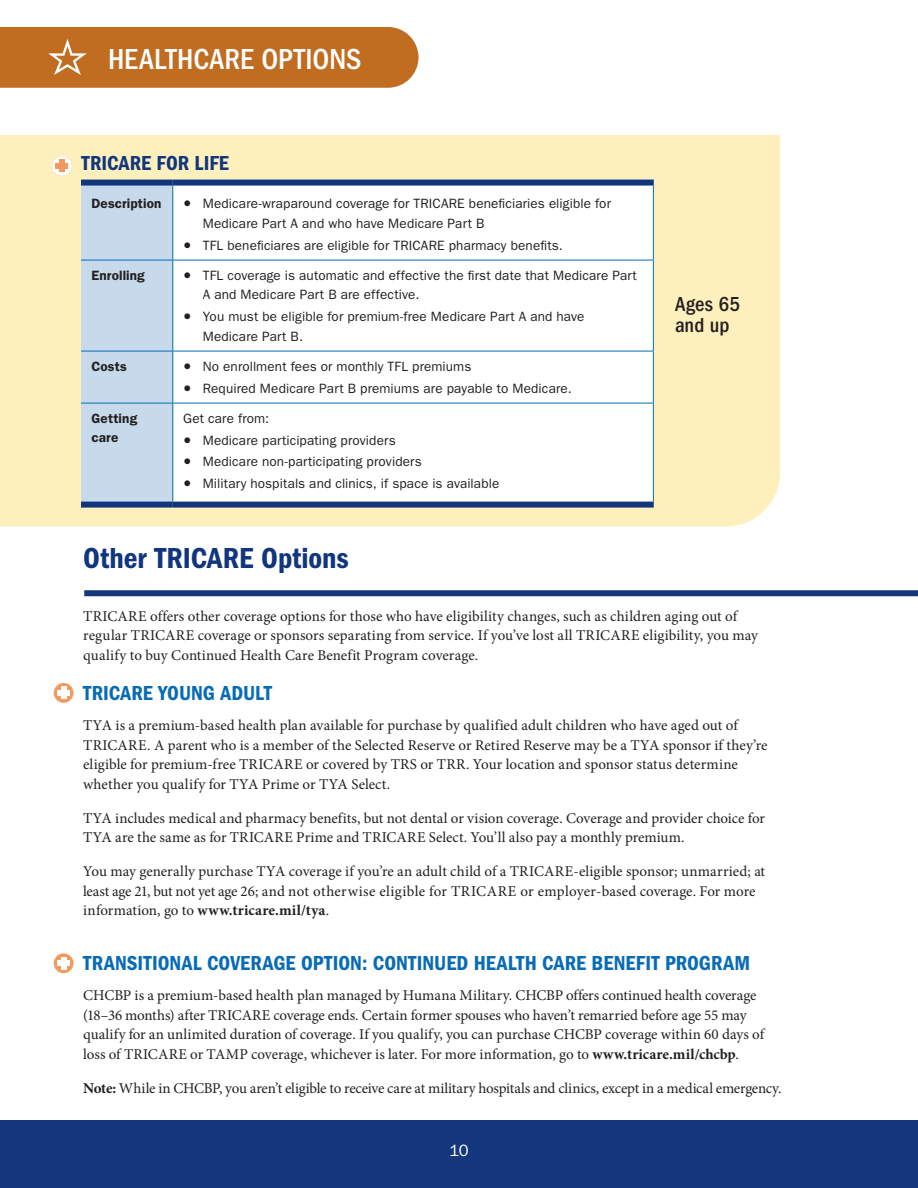
<style>
.page{position:relative;width:918px;height:1188px;background:#fff}
.page>*{position:absolute;margin:0;border:0;box-sizing:border-box;transform-origin:0 0}
.t1{font:30px "ITC Franklin Gothic Std Dm Cd";color:#11367e}
.t2{font:500 condensed 30px "ITC Franklin Gothic Std";color:#fff}
.t3{font:21px "ITC Franklin Gothic Std Dm Cd";letter-spacing:.005em;color:#076bb6}
.t4{font:21px "ITC Franklin Gothic Std Dm Cd";letter-spacing:.005em;color:#11367e}
.t5{font:500 condensed 21px/21px "ITC Franklin Gothic Std";letter-spacing:.005em;color:#231f20}
.t6{font:16.5px "ITC Franklin Gothic Std";color:#fff}
.t7{font:15px/19.5px "Minion Pro";color:#231f20}
.t8{font:13.5px/19.5px "ITC Franklin Gothic Std";letter-spacing:.01em;color:#231f20}
.t9{font:600 13.5px/19.5px "ITC Franklin Gothic Std";letter-spacing:.01em;color:#231f20}
.s1{font-family:"Minion Pro";font-size:21.75px}
.s2{font-weight:700}
</style>
<div class="page">
<div style="left:0;top:135px;width:780px;height:391px;background:#fef0bd"></div>
<div style="left:173px;top:183px;width:480px;height:77px;background:#fff"></div>
<div style="left:173px;top:260px;width:480px;height:91px;background:#fff"></div>
<div style="left:84px;top:590px;width:834px;height:6px;background:#14377d"></div>
<div style="left:0;top:27px;width:419px;height:61px;background:#c06d21"></div>
<div style="left:81px;top:183px;width:92px;height:77px;background:#c6daec"></div>
<div style="left:81px;top:260px;width:92px;height:91px;background:#c6daec"></div>
<div style="left:81px;top:351px;width:92px;height:52px;background:#c6daec"></div>
<div style="left:81px;top:403px;width:92px;height:102px;background:#c6daec"></div>
<div style="left:173px;top:351px;width:480px;height:52px;background:#fff"></div>
<div style="left:173px;top:403px;width:480px;height:102px;background:#fff"></div>
<hr style="left:653px;top:186px;width:1px;height:74px;background:#076bb6">
<hr style="left:653px;top:260px;width:1px;height:91px;background:#076bb6">
<hr style="left:653px;top:351px;width:1px;height:52px;background:#076bb6">
<hr style="left:653px;top:403px;width:1px;height:99px;background:#076bb6">
<div style="left:81px;top:180px;width:92px;height:6px;background:#11367e"></div>
<div style="left:173px;top:180px;width:481px;height:6px;background:#11367e"></div>
<div style="left:81px;top:502px;width:92px;height:6px;background:#11367e"></div>
<div style="left:173px;top:502px;width:481px;height:6px;background:#11367e"></div>
<hr style="left:172px;top:186px;width:1px;height:74px;background:#076bb6">
<hr style="left:81px;top:260px;width:92px;height:1px;background:#076bb6">
<hr style="left:173px;top:260px;width:481px;height:1px;background:#076bb6">
<hr style="left:172px;top:260px;width:1px;height:91px;background:#076bb6">
<hr style="left:81px;top:351px;width:92px;height:1px;background:#076bb6">
<hr style="left:173px;top:351px;width:481px;height:1px;background:#076bb6">
<hr style="left:172px;top:351px;width:1px;height:52px;background:#076bb6">
<hr style="left:81px;top:403px;width:92px;height:1px;background:#076bb6">
<hr style="left:173px;top:403px;width:481px;height:1px;background:#076bb6">
<hr style="left:172px;top:403px;width:1px;height:99px;background:#076bb6">
<svg style="left:52px;top:156px;width:20px;height:20px"></svg>
<div style="left:56px;top:163px;width:12px;height:5px;background:#f29a5d"></div>
<div style="left:59px;top:159px;width:5px;height:13px;background:#f29a5d"></div>
<svg style="left:54px;top:683px;width:20px;height:20px"></svg>
<div style="left:57px;top:690px;width:13px;height:5px;background:#fff"></div>
<div style="left:61px;top:686px;width:5px;height:13px;background:#fff"></div>
<svg style="left:54px;top:953px;width:20px;height:20px"></svg>
<div style="left:57px;top:961px;width:13px;height:5px;background:#fff"></div>
<div style="left:61px;top:957px;width:5px;height:13px;background:#fff"></div>
<div style="left:0;top:1120px;width:918px;height:68px;background:#14377d"></div>
<p class="t2" style="left:108px;top:42px;width:255px">HEALTHCARE OPTIONS</p>
<h3 class="t4" style="left:82px;top:151px;width:149px">TRICARE FOR LIFE</h3>
<p class="t9" style="left:92px;top:194px;width:72px">Description</p>
<p class="t8" style="left:203px;top:194px;width:410px;text-indent:-20px"><span class="s1">•</span> Medicare-wraparound coverage for TRICARE benefciaries eligible for<br>Medicare Part A and who have Medicare Part B</p>
<p class="t8" style="left:183px;top:235px;width:381px"><span class="s1">•</span> TFL benefciares are eligible for TRICARE pharmacy benefts.</p>
<p class="t9" style="left:92px;top:265px;width:55px">Enrolling</p>
<p class="t8" style="left:203px;top:266px;width:436px;text-indent:-20px"><span class="s1">•</span> TFL coverage is automatic and effective the frst date that Medicare Part<br>A and Medicare Part B are effective.</p>
<p class="t8" style="left:203px;top:307px;width:383px;text-indent:-20px"><span class="s1">•</span> You must be eligible for premium-free Medicare Part A and have<br>Medicare Part B.</p>
<p class="t9" style="left:92px;top:356px;width:37px">Costs</p>
<p class="t8" style="left:183px;top:357px;width:290px"><span class="s1">•</span> No enrollment fees or monthly TFL premiums</p>
<p class="t8" style="left:183px;top:378px;width:390px"><span class="s1">•</span> Required Medicare Part B premiums are payable to Medicare.</p>
<p class="t9" style="left:92px;top:408px;width:47px">Getting care</p>
<p class="t8" style="left:183px;top:409px;width:87px">Get care from:</p>
<p class="t8" style="left:183px;top:430px;width:214px"><span class="s1">•</span> Medicare participating providers</p>
<p class="t8" style="left:183px;top:452px;width:240px"><span class="s1">•</span> Medicare non-participating providers</p>
<p class="t8" style="left:183px;top:474px;width:318px"><span class="s1">•</span> Military hospitals and clinics, if space is available</p>
<p class="t5" style="left:675px;top:294px;width:67px">Ages 65 and up</p>
<h3 class="t1" style="left:83px;top:541px;width:267px">Other TRICARE Options</h3>
<p class="t7" style="left:83px;top:606px;width:676px">TRICARE offers other coverage options for those who have eligibility changes, such as children aging out of regular TRICARE coverage or sponsors separating from service. If you’ve lost all TRICARE eligibility, you may qualify to buy Continued Health Care Benefit Program coverage.</p>
<h4 class="t3" style="left:83px;top:681px;width:190px">TRICARE YOUNG ADULT</h4>
<p class="t7" style="left:83px;top:716px;width:686px">TYA is a premium-based health plan available for purchase by qualified adult children who have aged out of TRICARE. A parent who is a member of the Selected Reserve or Retired Reserve may be a TYA sponsor if they’re eligible for premium-free TRICARE or covered by TRS or TRR. Your location and sponsor status determine whether you qualify for TYA Prime or TYA Select.</p>
<p class="t7" style="left:83px;top:808px;width:683px">TYA includes medical and pharmacy benefits, but not dental or vision coverage. Coverage and provider choice for<br>TYA are the same as for TRICARE Prime and TRICARE Select. You’ll also pay a monthly premium.</p>
<p class="t7" style="left:83px;top:862px;width:683px">You may generally purchase TYA coverage if you’re an adult child of a TRICARE-eligible sponsor; unmarried; at least age 21, but not yet age 26; and not otherwise eligible for TRICARE or employer-based coverage. For more information, go to <span class="s2">www.tricare.mil/tya</span>.</p>
<h4 class="t3" style="left:83px;top:951px;width:668px">TRANSITIONAL COVERAGE OPTION: CONTINUED HEALTH CARE BENEFIT PROGRAM</h4>
<p class="t7" style="left:83px;top:986px;width:684px">CHCBP is a premium-based health plan managed by Humana Military. CHCBP offers continued health coverage (18–36 months) after TRICARE coverage ends. Certain former spouses who haven’t remarried before age 55 may qualify for an unlimited duration of coverage. If you qualify, you can purchase CHCBP coverage within 60 days of loss of TRICARE or TAMP coverage, whichever is later. For more information, go to <span class="s2">www.tricare.mil/chcbp</span>.</p>
<p class="t7" style="left:83px;top:1079px;width:700px"><span class="s2">Note:</span> While in CHCBP, you aren’t eligible to receive care at military hospitals and clinics, except in a medical emergency.</p>
<p class="t6" style="left:449px;top:1141px;width:21px">10</p>
</div>
